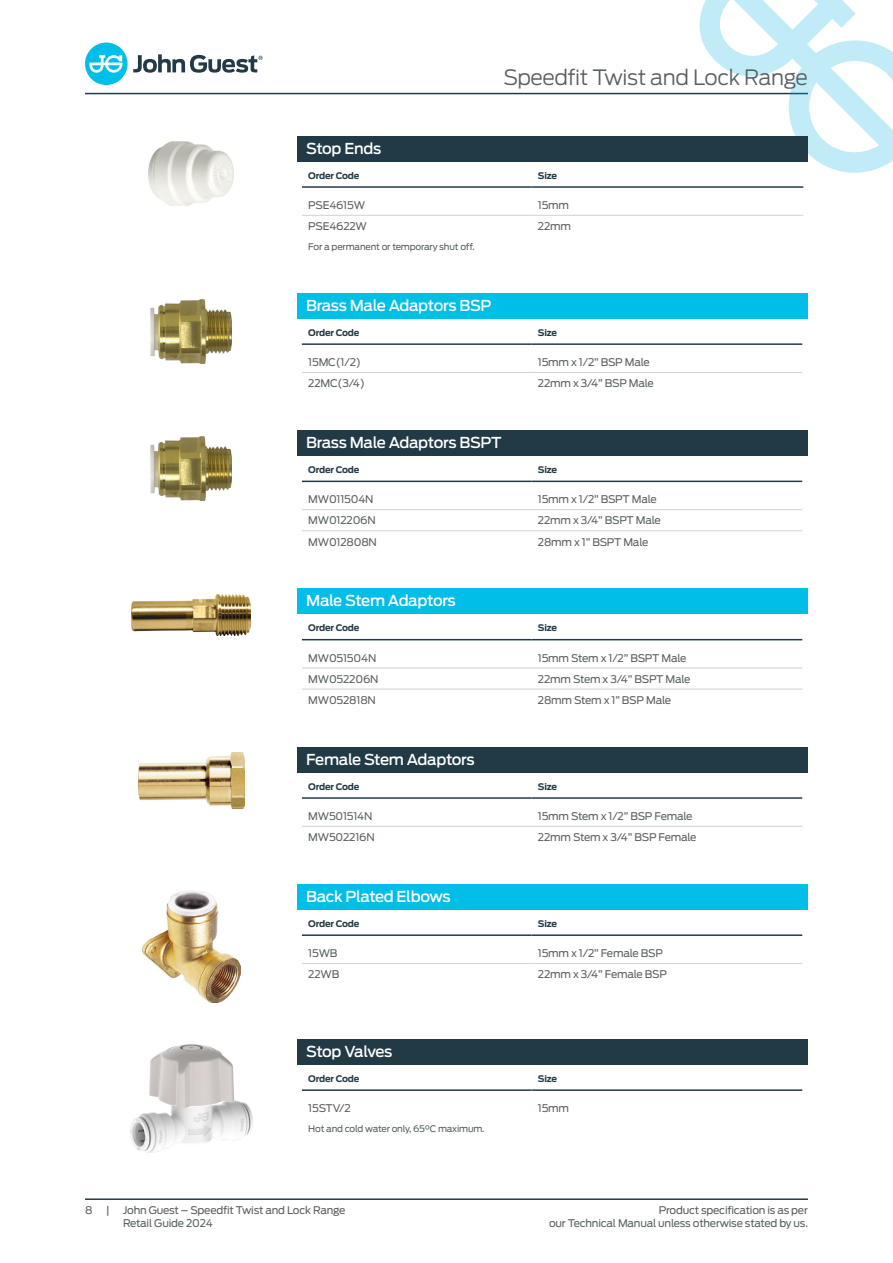
<style>
.page{position:relative;width:893px;height:1263px;background:#fff}
.page>*{position:absolute;margin:0;border:0;box-sizing:border-box;transform-origin:0 0}
.t1{font:300 21px "Antenna";letter-spacing:-.02em;color:#585f60}
.t2{font:500 15px "Antenna";letter-spacing:-.02em;color:#fff}
.t3{font:500 15px "Antenna";letter-spacing:-.04em;color:#fff}
.t4{font:10.5px/12.6px "Antenna";letter-spacing:-.02em;color:#585f60}
.t5{font:700 9px "Antenna";letter-spacing:-.02em;color:#223a45}
.t6{font:9px "Antenna";letter-spacing:-.02em;color:#585f60}
</style>
<div class="page">
<hr style="left:85px;top:93px;width:723px;height:1px;background:#223a45">
<div style="left:85px;top:43px;width:43px;height:42px;background:#00bee8;border-radius:50%"></div>
<svg style="left:89px;top:55px;width:34px;height:18px"></svg>
<svg style="left:133px;top:54px;width:130px;height:19px"></svg>
<svg style="left:697px;top:0;width:196px;height:173px"></svg>
<hr style="left:85px;top:1198px;width:723px;height:2px;background:#223a45">
<hr style="left:302px;top:186px;width:229px;height:2px;background:#223a45">
<hr style="left:531px;top:186px;width:272px;height:2px;background:#223a45">
<hr style="left:302px;top:215px;width:229px;height:1px;background:#d3d4d5">
<hr style="left:531px;top:215px;width:272px;height:1px;background:#d3d4d5">
<div style="left:298px;top:136px;width:510px;height:25px;background:#223a45"></div>
<img style="left:148px;top:142px;width:85px;height:64px">
<hr style="left:302px;top:343px;width:229px;height:2px;background:#223a45">
<hr style="left:531px;top:343px;width:271px;height:2px;background:#223a45">
<hr style="left:302px;top:372px;width:229px;height:1px;background:#d3d4d5">
<hr style="left:531px;top:372px;width:271px;height:1px;background:#d3d4d5">
<div style="left:298px;top:293px;width:510px;height:25px;background:#00bee8"></div>
<img style="left:151px;top:299px;width:81px;height:65px">
<hr style="left:302px;top:934px;width:229px;height:2px;background:#223a45">
<hr style="left:531px;top:934px;width:271px;height:2px;background:#223a45">
<hr style="left:302px;top:963px;width:229px;height:1px;background:#d3d4d5">
<hr style="left:531px;top:963px;width:271px;height:1px;background:#d3d4d5">
<div style="left:298px;top:884px;width:510px;height:25px;background:#00bee8"></div>
<img style="left:142px;top:890px;width:98px;height:112px">
<hr style="left:302px;top:481px;width:229px;height:1px;background:#223a45">
<hr style="left:531px;top:481px;width:271px;height:1px;background:#223a45">
<hr style="left:302px;top:509px;width:229px;height:1px;background:#d3d4d5">
<hr style="left:531px;top:509px;width:271px;height:1px;background:#d3d4d5">
<hr style="left:302px;top:530px;width:229px;height:1px;background:#d3d4d5">
<hr style="left:531px;top:530px;width:271px;height:1px;background:#d3d4d5">
<div style="left:298px;top:430px;width:510px;height:25px;background:#223a45"></div>
<img style="left:151px;top:436px;width:81px;height:65px">
<hr style="left:302px;top:639px;width:229px;height:1px;background:#223a45">
<hr style="left:531px;top:639px;width:271px;height:1px;background:#223a45">
<hr style="left:302px;top:667px;width:229px;height:1px;background:#d3d4d5">
<hr style="left:531px;top:667px;width:271px;height:1px;background:#d3d4d5">
<hr style="left:302px;top:689px;width:229px;height:1px;background:#d3d4d5">
<hr style="left:531px;top:689px;width:271px;height:1px;background:#d3d4d5">
<div style="left:298px;top:589px;width:510px;height:25px;background:#00bee8"></div>
<img style="left:132px;top:595px;width:119px;height:41px">
<hr style="left:302px;top:797px;width:229px;height:2px;background:#223a45">
<hr style="left:531px;top:797px;width:271px;height:2px;background:#223a45">
<hr style="left:302px;top:826px;width:229px;height:1px;background:#d3d4d5">
<hr style="left:531px;top:826px;width:271px;height:1px;background:#d3d4d5">
<div style="left:298px;top:747px;width:510px;height:25px;background:#223a45"></div>
<img style="left:138px;top:753px;width:106px;height:55px">
<hr style="left:302px;top:1089px;width:229px;height:2px;background:#223a45">
<hr style="left:531px;top:1089px;width:271px;height:2px;background:#223a45">
<div style="left:298px;top:1039px;width:510px;height:25px;background:#223a45"></div>
<img style="left:131px;top:1045px;width:121px;height:107px">
<h2 class="t2" style="left:306px;top:139px;width:77px">Stop Ends</h2>
<h1 class="t1" style="left:503px;top:65px;width:306px">Speedfit Twist and Lock Range</h1>
<p class="t5" style="left:308px;top:170px;width:53px">Order Code</p>
<p class="t5" style="left:538px;top:170px;width:21px">Size</p>
<p class="t4" style="left:308px;top:199px;width:58px">PSE4615W</p>
<p class="t4" style="left:538px;top:199px;width:33px">15mm</p>
<p class="t4" style="left:308px;top:220px;width:60px">PSE4622W</p>
<p class="t4" style="left:538px;top:220px;width:35px">22mm</p>
<p class="t6" style="left:308px;top:241px;width:168px">For a permanent or temporary shut off.</p>
<h2 class="t2" style="left:306px;top:297px;width:187px">Brass Male Adaptors BSP</h2>
<p class="t5" style="left:308px;top:327px;width:53px">Order Code</p>
<p class="t5" style="left:538px;top:327px;width:21px">Size</p>
<p class="t4" style="left:308px;top:356px;width:54px">15MC(1/2)</p>
<p class="t4" style="left:538px;top:356px;width:113px">15mm x 1/2” BSP Male</p>
<p class="t4" style="left:308px;top:377px;width:58px">22MC(3/4)</p>
<p class="t4" style="left:538px;top:377px;width:117px">22mm x 3/4” BSP Male</p>
<h2 class="t2" style="left:306px;top:434px;width:197px">Brass Male Adaptors BSPT</h2>
<p class="t5" style="left:308px;top:464px;width:53px">Order Code</p>
<p class="t5" style="left:538px;top:464px;width:21px">Size</p>
<p class="t4" style="left:308px;top:493px;width:67px">MW011504N</p>
<p class="t4" style="left:538px;top:493px;width:120px">15mm x 1/2” BSPT Male</p>
<p class="t4" style="left:308px;top:514px;width:69px">MW012206N</p>
<p class="t4" style="left:538px;top:514px;width:124px">22mm x 3/4” BSPT Male</p>
<p class="t4" style="left:308px;top:535px;width:70px">MW012808N</p>
<p class="t4" style="left:538px;top:535px;width:112px">28mm x 1” BSPT Male</p>
<h2 class="t2" style="left:306px;top:592px;width:151px">Male Stem Adaptors</h2>
<p class="t5" style="left:308px;top:622px;width:53px">Order Code</p>
<p class="t5" style="left:538px;top:622px;width:21px">Size</p>
<p class="t4" style="left:308px;top:651px;width:70px">MW051504N</p>
<p class="t4" style="left:538px;top:651px;width:150px">15mm Stem x 1/2” BSPT Male</p>
<p class="t4" style="left:308px;top:673px;width:72px">MW052206N</p>
<p class="t4" style="left:538px;top:673px;width:154px">22mm Stem x 3/4” BSPT Male</p>
<p class="t4" style="left:308px;top:694px;width:69px">MW052818N</p>
<p class="t4" style="left:538px;top:694px;width:135px">28mm Stem x 1” BSP Male</p>
<h2 class="t2" style="left:306px;top:750px;width:170px">Female Stem Adaptors</h2>
<p class="t5" style="left:308px;top:781px;width:53px">Order Code</p>
<p class="t5" style="left:538px;top:781px;width:21px">Size</p>
<p class="t4" style="left:308px;top:810px;width:66px">MW501514N</p>
<p class="t4" style="left:538px;top:810px;width:156px">15mm Stem x 1/2” BSP Female</p>
<p class="t4" style="left:308px;top:831px;width:68px">MW502216N</p>
<p class="t4" style="left:538px;top:831px;width:160px">22mm Stem x 3/4” BSP Female</p>
<h2 class="t2" style="left:306px;top:887px;width:146px">Back Plated Elbows</h2>
<p class="t5" style="left:308px;top:918px;width:53px">Order Code</p>
<p class="t5" style="left:538px;top:918px;width:21px">Size</p>
<p class="t4" style="left:308px;top:947px;width:31px">15WB</p>
<p class="t4" style="left:538px;top:947px;width:126px">15mm x 1/2” Female BSP</p>
<p class="t4" style="left:308px;top:968px;width:32px">22WB</p>
<p class="t4" style="left:538px;top:968px;width:131px">22mm x 3/4” Female BSP</p>
<h2 class="t3" style="left:306px;top:1042px;width:88px">Stop Valves</h2>
<p class="t5" style="left:308px;top:1073px;width:53px">Order Code</p>
<p class="t5" style="left:538px;top:1073px;width:21px">Size</p>
<p class="t4" style="left:308px;top:1102px;width:44px">15STV/2</p>
<p class="t4" style="left:538px;top:1102px;width:33px">15mm</p>
<p class="t6" style="left:308px;top:1123px;width:178px">Hot and cold water only, 65°C maximum.</p>
<p class="t4" style="left:85px;top:1204px;width:9px">8</p>
<p class="t4" style="left:106px;top:1204px;width:5px">|</p>
<p class="t4" style="left:123px;top:1204px;width:224px">John Guest – Speedfit Twist and Lock Range<br>Retail Guide 2024</p>
<p class="t4" style="left:549px;top:1204px;width:260px;text-align:right">Product specification is as per<br>our Technical Manual unless otherwise stated by us.</p>
</div>
